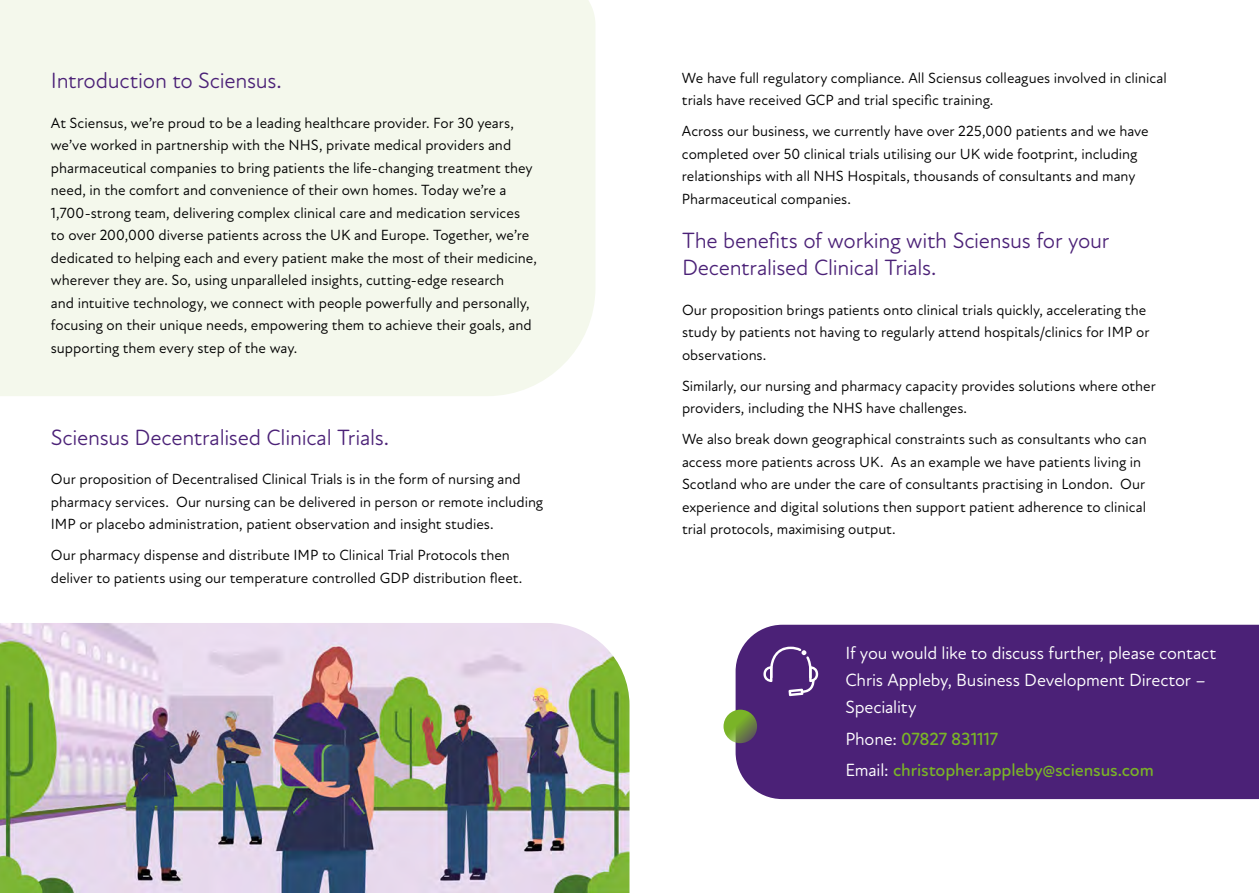
<style>
.page{position:relative;width:1259px;height:893px;background:#fff}
.page>*{position:absolute;margin:0;border:0;box-sizing:border-box;transform-origin:0 0}
.t1{font:22.5px/27px "Atten Round New";letter-spacing:-.015em;color:#4b2177}
.t2{font:18px/27px "Atten Round New";letter-spacing:-.01em;color:#fff}
.t3{font:500 18px/31.2px "Atten Round New";letter-spacing:-.005em;color:#7ab427}
.t4{font:15px/22.5px "Atten Round New";color:#000}
.t5{font:15px/22.5px "Atten New";color:#000}
.s1{font-weight:400;color:#fff}
</style>
<div class="page">
<div style="left:0;top:0;width:595px;height:396px;background:#f4f8ec"></div>
<div style="left:735px;top:625px;width:524px;height:174px;background:#4b2177"></div>
<svg style="left:723px;top:710px;width:34px;height:33px"></svg>
<svg style="left:763px;top:647px;width:55px;height:49px;background:#67448c"></svg>
<img style="left:0;top:623px;width:629px;height:270px">
<h1 class="t1" style="left:51px;top:68px;width:232px">Introduction to Sciensus.</h1>
<p class="t5" style="left:51px;top:112px;width:487px">At Sciensus, we’re proud to be a leading healthcare provider. For 30 years, we’ve worked in partnership with the NHS, private medical providers and pharmaceutical companies to bring patients the life-changing treatment they need, in the comfort and convenience of their own homes. Today we’re a 1,700-strong team, delivering complex clinical care and medication services to over 200,000 diverse patients across the UK and Europe. Together, we’re dedicated to helping each and every patient make the most of their medicine, wherever they are. So, using unparalleled insights, cutting-edge research<br>and intuitive technology, we connect with people powerfully and personally, focusing on their unique needs, empowering them to achieve their goals, and supporting them every step of the way.</p>
<h1 class="t1" style="left:51px;top:424px;width:340px">Sciensus Decentralised Clinical Trials.</h1>
<p class="t4" style="left:51px;top:468px;width:494px">Our proposition of Decentralised Clinical Trials is in the form of nursing and pharmacy services. Our nursing can be delivered in person or remote including<br>IMP or placebo administration, patient observation and insight studies.</p>
<p class="t4" style="left:51px;top:544px;width:473px">Our pharmacy dispense and distribute IMP to Clinical Trial Protocols then deliver to patients using our temperature controlled GDP distribution fleet.</p>
<p class="t4" style="left:682px;top:67px;width:486px">We have full regulatory compliance. All Sciensus colleagues involved in clinical trials have received GCP and trial specific training.</p>
<p class="t4" style="left:682px;top:120px;width:468px">Across our business, we currently have over 225,000 patients and we have completed over 50 clinical trials utilising our UK wide footprint, including relationships with all NHS Hospitals, thousands of consultants and many Pharmaceutical companies.</p>
<h1 class="t1" style="left:682px;top:227px;width:429px">The benefits of working with Sciensus for your<br>Decentralised Clinical Trials.</h1>
<p class="t4" style="left:682px;top:298px;width:469px">Our proposition brings patients onto clinical trials quickly, accelerating the study by patients not having to regularly attend hospitals/clinics for IMP or observations.</p>
<p class="t4" style="left:682px;top:374px;width:475px">Similarly, our nursing and pharmacy capacity provides solutions where other providers, including the NHS have challenges.</p>
<p class="t4" style="left:682px;top:428px;width:466px">We also break down geographical constraints such as consultants who can access more patients across UK. As an example we have patients living in Scotland who are under the care of consultants practising in London. Our experience and digital solutions then support patient adherence to clinical trial protocols, maximising output.</p>
<p class="t2" style="left:845px;top:640px;width:372px">If you would like to discuss further, please contact<br>Chris Appleby, Business Development Director –<br>Speciality</p>
<p class="t3" style="left:845px;top:723px;width:310px"><span class="s1">Phone:</span> 07827 831117<br><span class="s1">Email:</span> christopher.appleby@sciensus.com</p>
</div>
